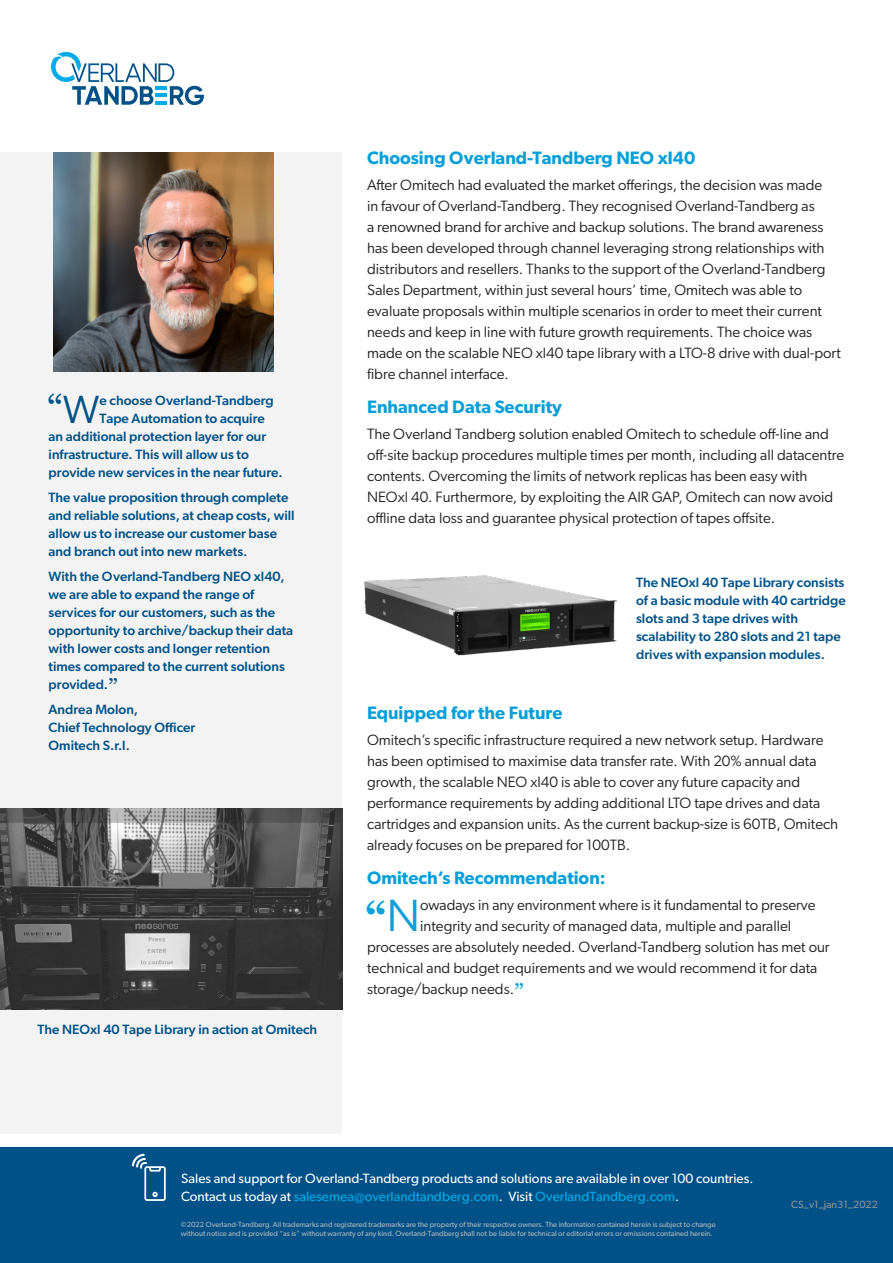
<style>
.page{position:relative;width:893px;height:1263px;background:#fff}
.page>*{position:absolute;margin:0;border:0;box-sizing:border-box;transform-origin:0 0}
.BODY{font:700 40.8px "Georgia";color:#04a0d9}
.t1{font:39.45px "Georgia";color:#005288}
.t2{font:600 18px "Gibson";color:#049fd9}
.BODY-2{font:15px/21px "Gibson";color:#231f20}
.t3{font:500 13.5px/18px "Gibson";color:#005288}
.t4{font:13.5px/18px "Gibson";color:#fff}
.MICE{font:10.5px "Gibson";color:#949498}
.t5{font:7.5px/9px "Gibson";color:#b9b8ba}
.s1{font-family:"Gibson"}
.s2{font-family:"Georgia";font-weight:400;font-size:24px}
.s3{font-family:"Gibson";font-weight:400;font-size:45.3px;color:#119fd9}
.s4{font-family:"Georgia";font-size:24px;color:#049fd9}
.s5{color:#00abe7}
</style>
<div class="page">
<div style="left:0;top:1147px;width:893px;height:116px;background:#005187"></div>
<svg style="left:132px;top:1154px;width:34px;height:47px"></svg>
<svg style="left:51px;top:52px;width:153px;height:53px"></svg>
<div style="left:0;top:153px;width:342px;height:981px;background:#f4f3f3"></div>
<img style="left:364px;top:575px;width:253px;height:81px">
<img style="left:0;top:808px;width:343px;height:201px">
<img style="left:54px;top:153px;width:219px;height:219px">
<p class="t1" style="left:47px;top:386px;width:54px">“<span class="s1">W</span></p>
<p class="t3" style="left:100px;top:391px;width:176px">e choose Overland-Tandberg</p>
<p class="t3" style="left:100px;top:409px;width:167px">Tape Automation to acquire</p>
<p class="t3" style="left:49px;top:427px;width:219px">an additional protection layer for our</p>
<p class="t3" style="left:49px;top:445px;width:202px">infrastructure. This will allow us to</p>
<p class="t3" style="left:49px;top:463px;width:235px">provide new services in the near future.</p>
<p class="t3" style="left:49px;top:488px;width:248px">The value proposition through complete and reliable solutions, at cheap costs, will allow us to increase our customer base and branch out into new markets.</p>
<p class="t3" style="left:49px;top:567px;width:246px">With the Overland-Tandberg NEO xl40, we are able to expand the range of services for our customers, such as the opportunity to archive/backup their data with lower costs and longer retention times compared to the current solutions provided.<span class="s2">”</span></p>
<p class="t3" style="left:49px;top:700px;width:148px">Andrea Molon,<br>Chief Technology Officer<br>Omitech S.r.l.</p>
<p class="t3" style="left:38px;top:1020px;width:281px">The NEOxl 40 Tape Library in action at Omitech</p>
<h2 class="t2" style="left:367px;top:147px;width:330px">Choosing Overland-Tandberg NEO xl40</h2>
<p class="BODY-2" style="left:367px;top:174px;width:475px">After Omitech had evaluated the market offerings, the decision was made<br>in favour of Overland-Tandberg. They recognised Overland-Tandberg as<br>a renowned brand for archive and backup solutions. The brand awareness has been developed through channel leveraging strong relationships with distributors and resellers. Thanks to the support of the Overland-Tandberg Sales Department, within just several hours’ time, Omitech was able to evaluate proposals within multiple scenarios in order to meet their current needs and keep in line with future growth requirements. The choice was made on the scalable NEO xl40 tape library with a LTO-8 drive with dual-port fibre channel interface.</p>
<h2 class="t2" style="left:367px;top:396px;width:196px">Enhanced Data Security</h2>
<p class="BODY-2" style="left:367px;top:423px;width:479px">The Overland Tandberg solution enabled Omitech to schedule off-line and off-site backup procedures multiple times per month, including all datacentre contents. Overcoming the limits of network replicas has been easy with NEOxl 40. Furthermore, by exploiting the AIR GAP, Omitech can now avoid offline data loss and guarantee physical protection of tapes offsite.</p>
<p class="t3" style="left:636px;top:573px;width:211px">The NEOxl 40 Tape Library consists of a basic module with 40 cartridge slots and 3 tape drives with scalability to 280 slots and 21 tape drives with expansion modules.</p>
<h2 class="t2" style="left:367px;top:702px;width:197px">Equipped for the Future</h2>
<p class="BODY-2" style="left:367px;top:729px;width:473px">Omitech’s specific infrastructure required a new network setup. Hardware has been optimised to maximise data transfer rate. With 20% annual data growth, the scalable NEO xl40 is able to cover any future capacity and performance requirements by adding additional LTO tape drives and data cartridges and expansion units. As the current backup-size is 60TB, Omitech already focuses on be prepared for 100TB.</p>
<h2 class="t2" style="left:367px;top:867px;width:240px">Omitech’s Recommendation:</h2>
<p class="BODY" style="left:366px;top:890px;width:56px">“<span class="s3">N</span></p>
<p class="BODY-2" style="left:420px;top:894px;width:397px">owadays in any environment where is it fundamental to preserve</p>
<p class="BODY-2" style="left:420px;top:915px;width:373px">integrity and security of managed data, multiple and parallel</p>
<p class="BODY-2" style="left:367px;top:936px;width:464px">processes are absolutely needed. Overland-Tandberg solution has met our</p>
<p class="BODY-2" style="left:367px;top:957px;width:452px">technical and budget requirements and we would recommend it for data</p>
<p class="BODY-2" style="left:367px;top:978px;width:158px">storage/backup needs.<span class="s4">”</span></p>
<p class="t4" style="left:181px;top:1169px;width:574px">Sales and support for Overland-Tandberg products and solutions are available in over 100 countries.<br>Contact us today at <span class="s5">salesemea@overlandtandberg.com</span>. Visit <span class="s5">OverlandTandberg.com</span>.</p>
<p class="t5" style="left:181px;top:1219px;width:536px">©2022 Overland-Tandberg.All trademarks and registered trademarks are the property of their respective owners. The information contained herein is subject to change without notice and is provided “as is” without warranty of any kind. Overland-Tandberg shall not be liable for technical or editorial errors or omissions contained herein.</p>
<p class="MICE" style="left:791px;top:1198px;width:88px">CS_v1_jan31_2022</p>
</div>
